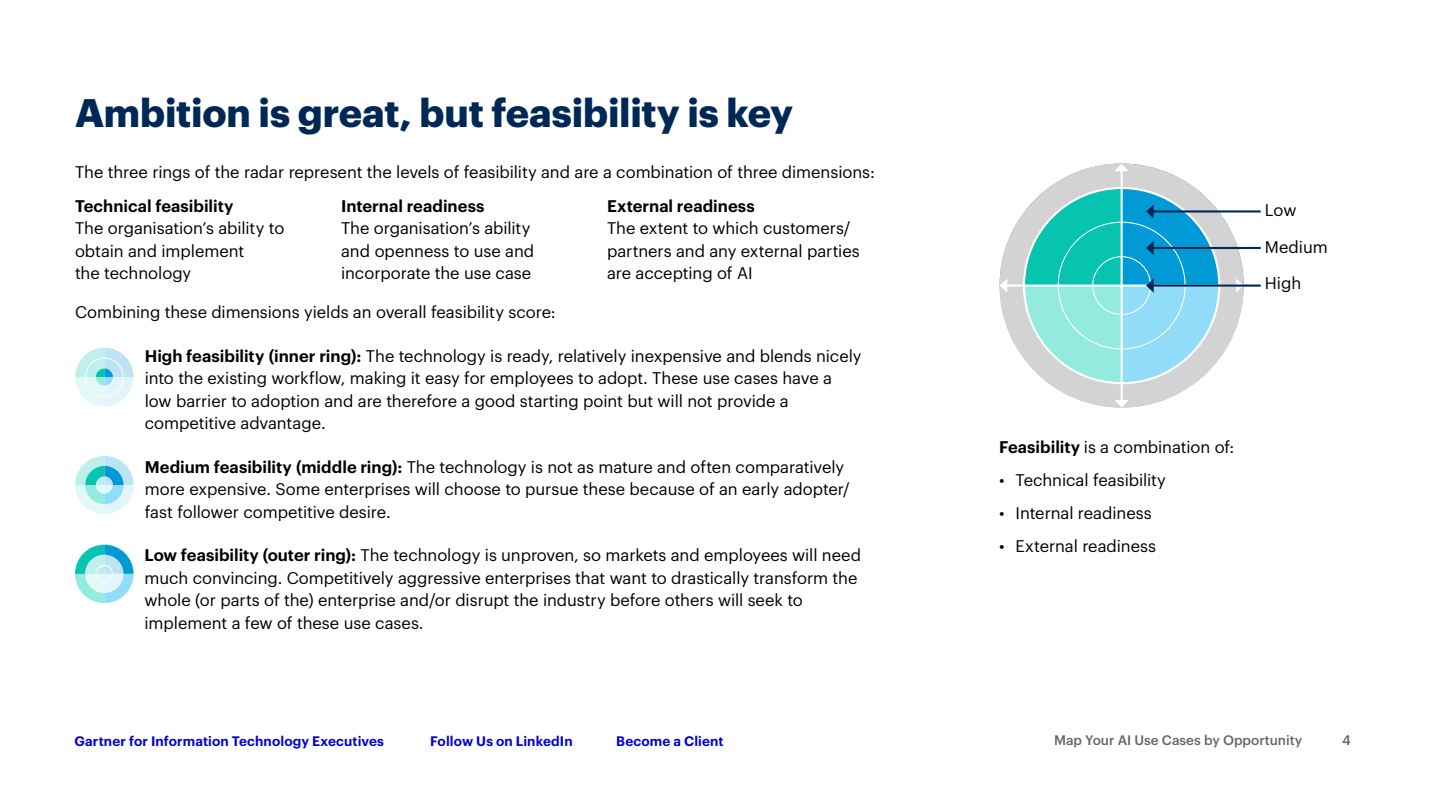
<style>
.page{position:relative;width:1440px;height:810px;background:#fff}
.page>*{position:absolute;margin:0;border:0;box-sizing:border-box;transform-origin:0 0}
.t1{font:700 39px "Graphik";letter-spacing:-.005em;color:#002856}
.t2{font:16.5px/22.5px "Graphik";letter-spacing:-.005em;color:#000}
.t3{font:600 16.5px "Graphik";color:#000}
.t4{font:600 13.5px "Graphik";letter-spacing:.01em;color:#0000d3}
.t5{font:500 13.5px "Graphik";color:#666}
.s1{font-weight:600}
</style>
<div class="page">
<svg style="left:75px;top:348px;width:59px;height:58px"></svg>
<svg style="left:75px;top:456px;width:59px;height:58px"></svg>
<svg style="left:75px;top:545px;width:59px;height:58px"></svg>
<div style="left:95px;top:565px;width:19px;height:18px;border:2px solid #fff;border-radius:50%"></div>
<hr style="left:1152px;top:285px;width:108px;height:2px;background:#002856">
<hr style="left:1152px;top:247px;width:108px;height:2px;background:#002856">
<hr style="left:1152px;top:210px;width:108px;height:3px;background:#002856">
<svg style="left:999px;top:164px;width:244px;height:244px"></svg>
<h1 class="t1" style="left:75px;top:82px;width:719px">Ambition is great, but feasibility is key</h1>
<p class="t2" style="left:75px;top:159px;width:801px">The three rings of the radar represent the levels of feasibility and are a combination of three dimensions:</p>
<p class="t3" style="left:75px;top:193px;width:160px">Technical feasibility</p>
<p class="t2" style="left:75px;top:216px;width:211px">The organisation’s ability to obtain and implement<br>the technology</p>
<p class="t3" style="left:341px;top:193px;width:145px">Internal readiness</p>
<p class="t2" style="left:341px;top:216px;width:195px">The organisation’s ability and openness to use and incorporate the use case</p>
<p class="t3" style="left:607px;top:193px;width:149px">External readiness</p>
<p class="t2" style="left:607px;top:216px;width:254px">The extent to which customers/ partners and any external parties are accepting of AI</p>
<p class="t2" style="left:75px;top:299px;width:482px">Combining these dimensions yields an overall feasibility score:</p>
<p class="t2" style="left:145px;top:343px;width:718px"><span class="s1">High feasibility (inner ring):</span> The technology is ready, relatively inexpensive and blends nicely into the existing workflow, making it easy for employees to adopt. These use cases have a low barrier to adoption and are therefore a good starting point but will not provide a competitive advantage.</p>
<p class="t2" style="left:145px;top:454px;width:706px"><span class="s1">Medium feasibility (middle ring):</span> The technology is not as mature and often comparatively more expensive. Some enterprises will choose to pursue these because of an early adopter/ fast follower competitive desire.</p>
<p class="t2" style="left:144px;top:542px;width:718px"><span class="s1">Low feasibility (outer ring):</span> The technology is unproven, so markets and employees will need much convincing. Competitively aggressive enterprises that want to drastically transform the whole (or parts of the) enterprise and/or disrupt the industry before others will seek to implement a few of these use cases.</p>
<p class="t2" style="left:1265px;top:198px;width:33px">Low</p>
<p class="t2" style="left:1265px;top:234px;width:64px">Medium</p>
<p class="t2" style="left:1265px;top:271px;width:38px">High</p>
<p class="t2" style="left:999px;top:434px;width:237px"><span class="s1">Feasibility</span> is a combination of:</p>
<p class="t2" style="left:999px;top:467px;width:168px">• Technical feasibility</p>
<p class="t2" style="left:999px;top:500px;width:154px">• Internal readiness</p>
<p class="t2" style="left:999px;top:533px;width:159px">• External readiness</p>
<p class="t4" style="left:74px;top:731px;width:311px">Gartner for Information Technology Executives</p>
<p class="t4" style="left:430px;top:731px;width:144px">Follow Us on LinkedIn</p>
<p class="t4" style="left:616px;top:731px;width:109px">Become a Client</p>
<p class="t5" style="left:1054px;top:732px;width:250px">Map Your AI Use Cases by Opportunity</p>
<p class="t5" style="left:1342px;top:732px;width:10px">4</p>
</div>
